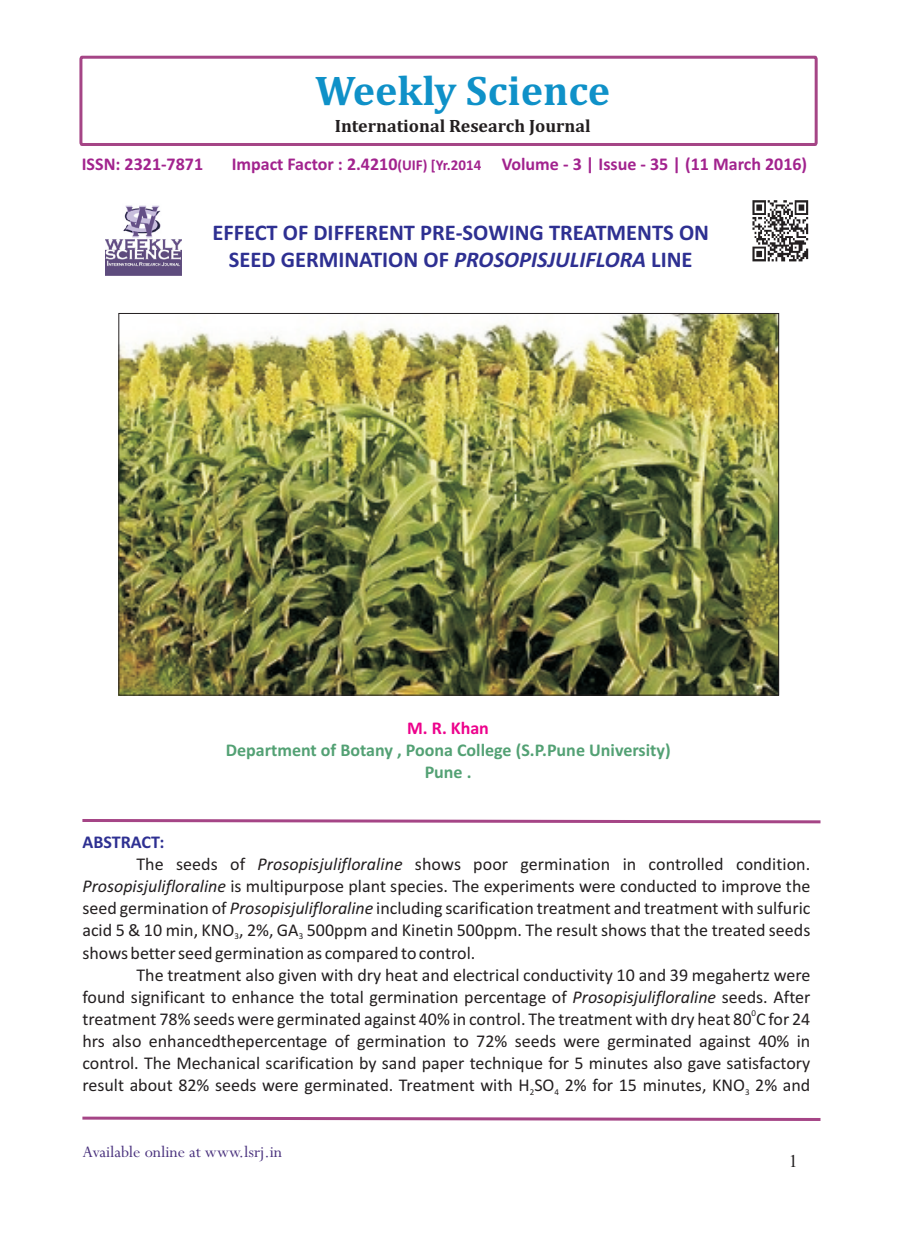
<style>
.page{position:relative;width:898px;height:1242px;background:#fff}
.page>*{position:absolute;margin:0;border:0;box-sizing:border-box;transform-origin:0 0}
.t1{font:700 42px "Cambria";color:#0f91c8}
.t2{font:700 22.5px/27.5px "Calibri";color:#2e3092;text-align:center}
.t3{font:18px/21.9px "Calibri";color:#231f20;text-align:justify}
.t4{font:700 18px "Calibri";color:#a2238e}
.t5{font:700 18px/21.9px "Calibri";color:#53a174;text-align:center}
.t6{font:700 18px "Cambria";color:#231f20}
.t7{font:18px "Perpetua";color:#49317d}
.t8{font:700 18px "Calibri";color:#2e3092}
.t9{font:700 18px "Calibri";color:#ed028c}
.t10{font:18px "Times New Roman";color:#231f20}
.t11{font:9px "Calibri";color:#231f20}
.s1{font-size:15px}
.s2{font-style:italic}
</style>
<div class="page">
<img style="left:752px;top:200px;width:57px;height:62px">
<svg style="left:82px;top:1116px;width:739px;height:5px"></svg>
<svg style="left:79px;top:55px;width:739px;height:91px"></svg>
<svg style="left:82px;top:819px;width:739px;height:5px"></svg>
<img style="left:121px;top:315px;width:655px;height:378px">
<img style="left:105px;top:205px;width:76px;height:70px">
<h1 class="t1" style="left:315px;top:72px;width:296px">Weekly Science</h1>
<p class="t6" style="left:334px;top:118px;width:257px">International Research Journal</p>
<p class="t4" style="left:82px;top:156px;width:123px">ISSN: 2321-7871</p>
<p class="t4" style="left:231px;top:156px;width:577px">Impact Factor : 2.4210<span class="s1">(UIF) [Yr.2014</span> Volume - 3 | Issue - 35 | (11 March 2016)</p>
<p class="t2" style="left:212px;top:221px;width:498px">EFFECT OF DIFFERENT PRE-SOWING TREATMENTS ON<br>SEED GERMINATION OF <span class="s2">PROSOPISJULIFLORA</span> LINE</p>
<p class="t9" style="left:407px;top:720px;width:83px">M. R. Khan</p>
<p class="t5" style="left:225px;top:740px;width:446px">Department of Botany , Poona College (S.P.Pune University)<br>Pune .</p>
<p class="t8" style="left:82px;top:834px;width:83px">ABSTRACT:</p>
<p class="t3" style="left:136px;top:854px;width:675px">The seeds of <span class="s2">Prosopisjulifloraline</span> shows poor germination in controlled condition.</p>
<p class="t3" style="left:82px;top:876px;width:729px"><span class="s2">Prosopisjulifloraline</span> is multipurpose plant species. The experiments were conducted to improve the</p>
<p class="t3" style="left:82px;top:898px;width:729px">seed germination of <span class="s2">Prosopisjulifloraline</span> including scarification treatment and treatment with sulfuric</p>
<p class="t3" style="left:82px;top:920px;width:729px">acid 5 &amp; 10 min, KNO , 2%, GA 500ppm and Kinetin 500ppm. The result shows that the treated seeds</p>
<p class="t11" style="left:234px;top:932px;width:6px">3</p>
<p class="t11" style="left:298px;top:932px;width:6px">3</p>
<p class="t3" style="left:82px;top:943px;width:394px">shows better seed germination as compared to control.</p>
<p class="t3" style="left:136px;top:965px;width:675px">The treatment also given with dry heat and electrical conductivity 10 and 39 megahertz were</p>
<p class="t3" style="left:82px;top:987px;width:729px">found significant to enhance the total germination percentage of <span class="s2">Prosopisjulifloraline</span> seeds. After</p>
<p class="t11" style="left:751px;top:1009px;width:6px">0</p>
<p class="t3" style="left:82px;top:1009px;width:729px">treatment 78% seeds were germinated against 40% in control. The treatment with dry heat 80 C for 24 hrs also enhancedthepercentage of germination to 72% seeds were germinated against 40% in control. The Mechanical scarification by sand paper technique for 5 minutes also gave satisfactory result about 82% seeds were germinated. Treatment with H SO 2% for 15 minutes, KNO 2% and</p>
<p class="t11" style="left:529px;top:1088px;width:6px">2</p>
<p class="t11" style="left:554px;top:1088px;width:6px">4</p>
<p class="t11" style="left:744px;top:1088px;width:6px">3</p>
<p class="t7" style="left:82px;top:1145px;width:201px">Available online at www.lsrj.in</p>
<p class="t10" style="left:788px;top:1154px;width:10px">1</p>
</div>
